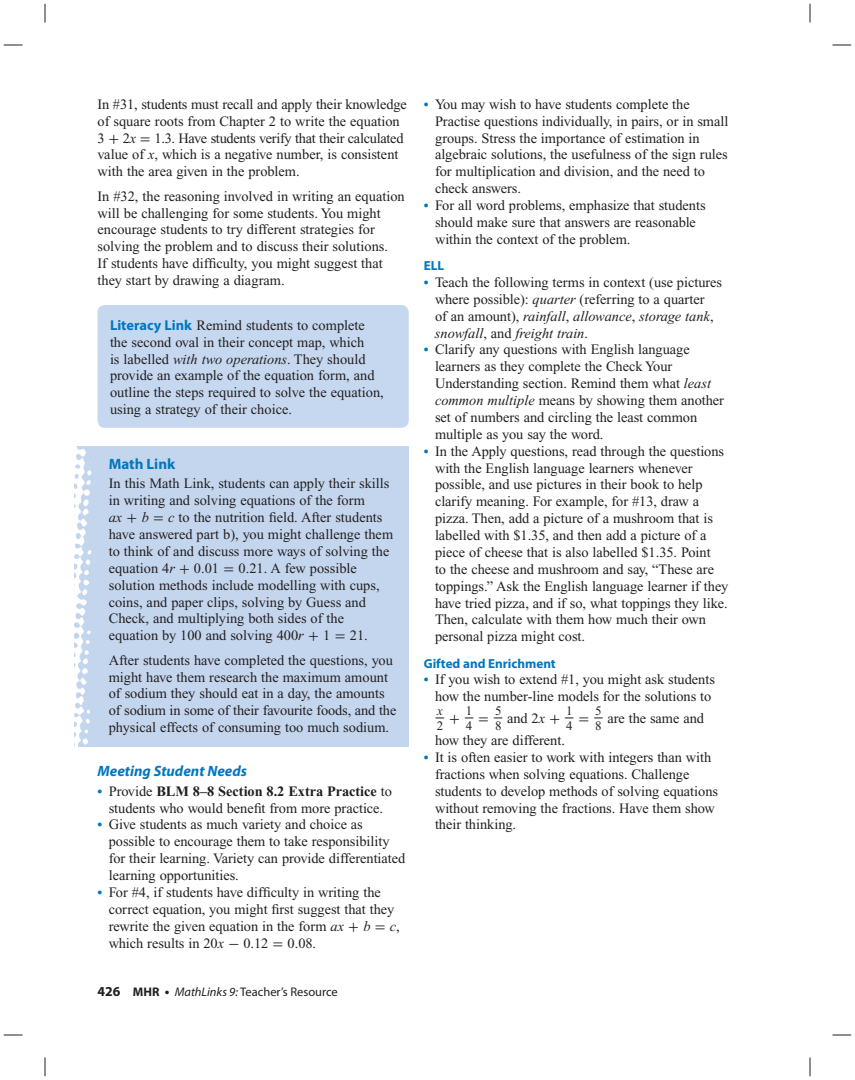
<style>
.page{position:relative;width:855px;height:1080px;background:#fff}
.page>*{position:absolute;margin:0;border:0;box-sizing:border-box;transform-origin:0 0}
.t1{font:19.38px "Times New Roman";color:#231f20;scale:.85 1}
.t2{font:italic 700 15px "Myriad Pro";color:#0077c0}
.t3{font:700 15px "Myriad Pro";color:#0077c0}
.t4{font:14.38px/16.9px "Times New Roman";letter-spacing:-.005em;color:#231f20}
.t5{font:700 13.12px "Myriad Pro";color:#0077c0}
.t6{font:13px "Times New Roman";color:#231f20}
.t7{font:12.5px "Myriad Pro";color:#231f20}
.s1{font-family:"Uni Math"}
.s2{font-style:italic}
.s3{font-family:"Myriad Pro";font-weight:700;color:#0077c0}
.s4{font-weight:700;font-size:13.75px;color:#0077c0}
.s5{font-weight:700}
.s6{font-weight:700;font-size:13.75px}
.s7{font-style:italic;font-size:13px}
</style>
<div class="page">
<div style="left:98px;top:305px;width:311px;height:123px;background:#c6d8ef;border-radius:8px"></div>
<div style="left:74px;top:447px;width:335px;height:300px;background:#c4d6ee"></div>
<svg style="left:4px;top:44px;width:18px;height:2px"></svg>
<svg style="left:832px;top:44px;width:19px;height:2px"></svg>
<svg style="left:4px;top:1034px;width:18px;height:2px"></svg>
<svg style="left:832px;top:1034px;width:19px;height:2px"></svg>
<svg style="left:44px;top:4px;width:2px;height:18px"></svg>
<svg style="left:44px;top:1058px;width:2px;height:18px"></svg>
<svg style="left:809px;top:4px;width:2px;height:18px"></svg>
<svg style="left:809px;top:1058px;width:2px;height:18px"></svg>
<p class="t4" style="left:98px;top:97px;width:311px">In #31, students must recall and apply their knowledge of square roots from Chapter 2 to write the equation 3 <span class="s1">+</span> 2<span class="s2">x</span> <span class="s1">=</span> 1.3. Have students verify that their calculated value of <span class="s2">x</span>, which is a negative number, is consistent with the area given in the problem.</p>
<p class="t4" style="left:98px;top:189px;width:309px">In #32, the reasoning involved in writing an equation will be challenging for some students. You might encourage students to try different strategies for solving the problem and to discuss their solutions.<br>If students have difficulty, you might suggest that they start by drawing a diagram.</p>
<p class="t4" style="left:110px;top:318px;width:275px"><span class="s3">Literacy Link</span> Remind students to complete the second oval in their concept map, which<br>is labelled <span class="s2">with two operations</span>. They should provide an example of the equation form, and outline the steps required to solve the equation, using a strategy of their choice.</p>
<p class="t3" style="left:109px;top:458px;width:68px">Math Link</p>
<p class="t4" style="left:109px;top:477px;width:286px">In this Math Link, students can apply their skills in writing and solving equations of the form<br><span class="s2">ax</span> <span class="s1">+</span> <span class="s2">b</span> <span class="s1">=</span> <span class="s2">c</span> to the nutrition field. After students have answered part b), you might challenge them to think of and discuss more ways of solving the equation 4<span class="s2">r</span> <span class="s1">+</span> 0.01 <span class="s1">=</span> 0.21. A few possible solution methods include modelling with cups, coins, and paper clips, solving by Guess and Check, and multiplying both sides of the equation by 100 and solving 400<span class="s2">r</span> <span class="s1">+</span> 1 <span class="s1">=</span> 21.</p>
<p class="t4" style="left:109px;top:653px;width:289px">After students have completed the questions, you might have them research the maximum amount of sodium they should eat in a day, the amounts of sodium in some of their favourite foods, and the physical effects of consuming too much sodium.</p>
<p class="t2" style="left:98px;top:766px;width:151px">Meeting Student Needs</p>
<p class="t4" style="left:98px;top:784px;width:296px;text-align:center"><span class="s4">•</span> Provide <span class="s5">BLM 8–8 Section 8.2 Extra Practice</span> to students who would benefit from more practice.</p>
<p class="t4" style="left:109px;top:818px;width:298px;text-indent:-11px"><span class="s4">•</span> Give students as much variety and choice as possible to encourage them to take responsibility for their learning. Variety can provide differentiated learning opportunities.</p>
<p class="t4" style="left:109px;top:885px;width:293px;text-indent:-11px"><span class="s4">•</span> For #4, if students have difficulty in writing the correct equation, you might first suggest that they rewrite the given equation in the form <span class="s2">ax</span> <span class="s1">+</span> <span class="s2">b</span> <span class="s1">=</span> <span class="s2">c</span>, which results in 20<span class="s2">x</span> <span class="s1">-</span> 0.12 <span class="s1">=</span> 0.08.</p>
<p class="t7" style="left:98px;top:987px;width:242px"><span class="s6">426</span> <span class="s5">MHR</span> <span class="s6">•</span> <span class="s2">MathLinks 9:</span> Teacher’s Resource</p>
<p class="t4" style="left:435px;top:97px;width:295px;text-indent:-11px"><span class="s4">•</span> You may wish to have students complete the Practise questions individually, in pairs, or in small groups. Stress the importance of estimation in algebraic solutions, the usefulness of the sign rules for multiplication and division, and the need to check answers.</p>
<p class="t4" style="left:435px;top:198px;width:272px;text-indent:-11px"><span class="s4">•</span> For all word problems, emphasize that students should make sure that answers are reasonable within the context of the problem.</p>
<p class="t5" style="left:424px;top:261px;width:22px">ELL</p>
<p class="t4" style="left:435px;top:275px;width:289px;text-indent:-11px"><span class="s4">•</span> Teach the following terms in context (use pictures where possible): <span class="s2">quarter</span> (referring to a quarter<br>of an amount), <span class="s2">rainfall</span>, <span class="s2">allowance</span>, <span class="s2">storage tank</span>, <span class="s2">snowfall</span>, and <span class="s2">freight train</span>.</p>
<p class="t4" style="left:435px;top:343px;width:291px;text-indent:-11px"><span class="s4">•</span> Clarify any questions with English language learners as they complete the Check Your Understanding section. Remind them what <span class="s2">least common multiple</span> means by showing them another set of numbers and circling the least common multiple as you say the word.</p>
<p class="t4" style="left:435px;top:444px;width:295px;text-indent:-11px"><span class="s4">•</span> In the Apply questions, read through the questions with the English language learners whenever possible, and use pictures in their book to help clarify meaning. For example, for #13, draw a pizza. Then, add a picture of a mushroom that is labelled with $1.35, and then add a picture of a piece of cheese that is also labelled $1.35. Point<br>to the cheese and mushroom and say, “These are toppings.” Ask the English language learner if they have tried pizza, and if so, what toppings they like.<br>Then, calculate with them how much their own personal pizza might cost.</p>
<p class="t5" style="left:424px;top:658px;width:134px">Gifted and Enrichment</p>
<p class="t4" style="left:424px;top:673px;width:293px;text-align:center"><span class="s4">•</span> If you wish to extend #1, you might ask students how the number-line models for the solutions to</p>
<h1 class="t1" style="left:436px;top:703px;width:11px">_<span class="s7">x</span></h1>
<p class="t6" style="left:437px;top:721px;width:8px">2</p>
<p class="t4" style="left:449px;top:711px;width:257px"><span class="s1">+</span> <sup>_</sup><sup>1</sup> <span class="s1">=</span> <sup>_</sup><sup>5</sup> a n d 2 <span class="s2">x</span> <span class="s1">+</span> <sup>_</sup><sup>1</sup> <span class="s1">=</span> <sup>_</sup><sup>5</sup> are the same and</p>
<p class="t6" style="left:466px;top:721px;width:8px">4</p>
<p class="t6" style="left:495px;top:721px;width:8px">8</p>
<p class="t6" style="left:566px;top:721px;width:8px">4</p>
<p class="t6" style="left:595px;top:721px;width:8px">8</p>
<p class="t4" style="left:435px;top:733px;width:131px">how they are different.</p>
<p class="t4" style="left:435px;top:750px;width:285px;text-indent:-11px"><span class="s4">•</span> It is often easier to work with integers than with fractions when solving equations. Challenge students to develop methods of solving equations without removing the fractions. Have them show their thinking.</p>
</div>
